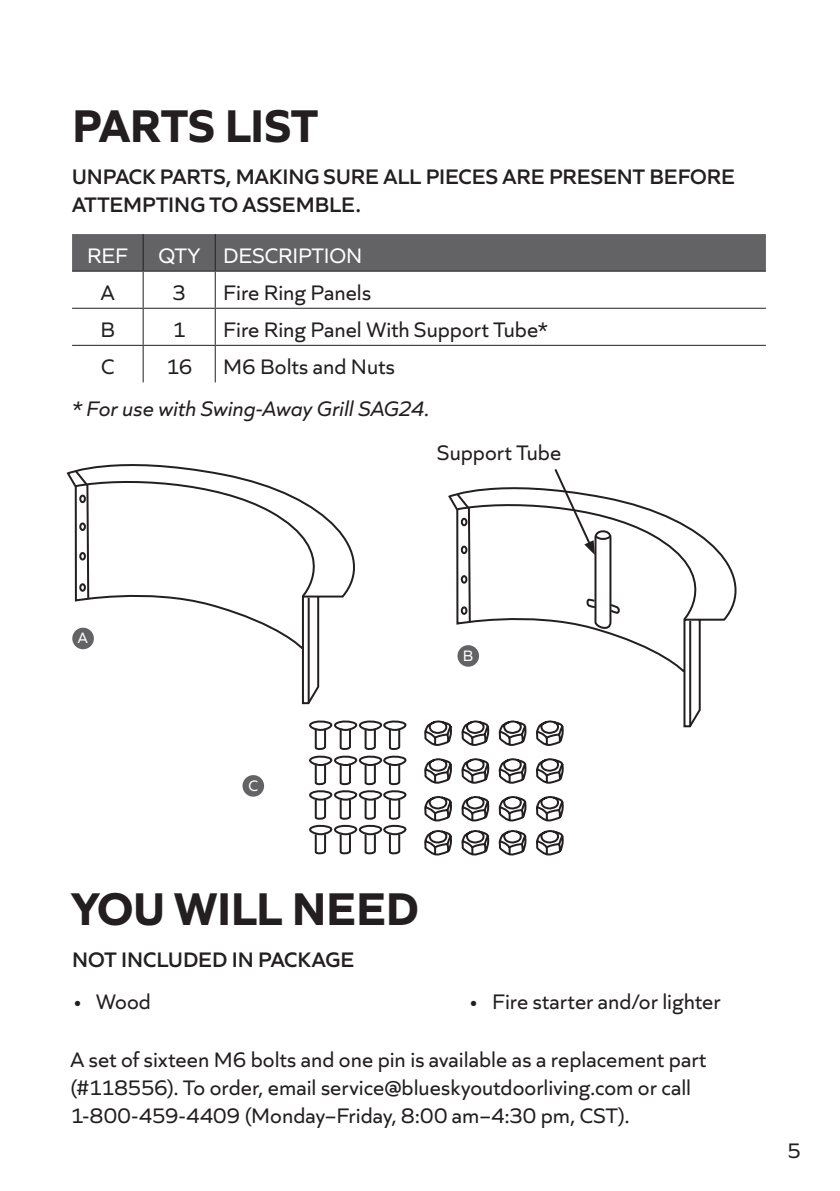
<style>
.page{position:relative;width:840px;height:1191px;background:#fff}
.page>*{position:absolute;margin:0;border:0;box-sizing:border-box;transform-origin:0 0}
.t1{font:700 48px "Quiet Sans";letter-spacing:-.005em;color:#231f20}
.t2{font:22px/28px "Quiet Sans";letter-spacing:.005em;color:#231f20}
.t3{font:600 22px/28px "Quiet Sans";color:#231f20}
.t4{font:italic 22px "Quiet Sans";color:#231f20}
.t5{font:22px "Quiet Sans";color:#fff}
.t6{font:15.8px "Quiet Sans";color:#fff}
</style>
<div class="page">
<div style="left:72px;top:234px;width:693px;height:37px;background:#636366"></div>
<hr style="left:142px;top:234px;width:2px;height:37px;background:#231f20">
<hr style="left:214px;top:234px;width:2px;height:37px;background:#231f20">
<hr style="left:72px;top:271px;width:71px;height:1px;background:#231f20">
<hr style="left:143px;top:271px;width:72px;height:1px;background:#231f20">
<hr style="left:142px;top:272px;width:2px;height:36px;background:#231f20">
<hr style="left:215px;top:271px;width:550px;height:1px;background:#231f20">
<hr style="left:214px;top:272px;width:2px;height:36px;background:#231f20">
<hr style="left:72px;top:308px;width:71px;height:1px;background:#231f20">
<hr style="left:143px;top:308px;width:72px;height:1px;background:#231f20">
<hr style="left:142px;top:309px;width:2px;height:36px;background:#231f20">
<hr style="left:215px;top:308px;width:550px;height:1px;background:#231f20">
<hr style="left:214px;top:309px;width:2px;height:36px;background:#231f20">
<hr style="left:72px;top:345px;width:71px;height:1px;background:#231f20">
<hr style="left:143px;top:345px;width:72px;height:1px;background:#231f20">
<hr style="left:142px;top:346px;width:2px;height:36px;background:#231f20">
<hr style="left:215px;top:345px;width:550px;height:1px;background:#231f20">
<hr style="left:214px;top:346px;width:2px;height:36px;background:#231f20">
<svg style="left:66px;top:464px;width:289px;height:241px"></svg>
<svg style="left:73px;top:468px;width:272px;height:133px"></svg>
<div style="left:79px;top:583px;width:7px;height:9px;border:2px solid #231f20;border-radius:50%"></div>
<div style="left:79px;top:552px;width:7px;height:8px;border:2px solid #231f20;border-radius:50%"></div>
<div style="left:79px;top:522px;width:7px;height:9px;border:2px solid #231f20;border-radius:50%"></div>
<div style="left:79px;top:494px;width:7px;height:9px;border:2px solid #231f20;border-radius:50%"></div>
<hr style="left:307px;top:598px;width:2px;height:105px;background:#231f20">
<svg style="left:448px;top:494px;width:289px;height:234px"></svg>
<hr style="left:688px;top:621px;width:2px;height:105px;background:#231f20">
<svg style="left:454px;top:469px;width:272px;height:163px"></svg>
<div style="left:242px;top:775px;width:22px;height:21px;background:#636366;border-radius:50%"></div>
<svg style="left:309px;top:720px;width:98px;height:99px"></svg>
<svg style="left:309px;top:825px;width:98px;height:29px"></svg>
<svg style="left:424px;top:719px;width:141px;height:103px"></svg>
<svg style="left:424px;top:830px;width:140px;height:26px"></svg>
<h1 class="t1" style="left:72px;top:88px;width:247px">PARTS LIST</h1>
<p class="t3" style="left:72px;top:161px;width:664px">UNPACK PARTS, MAKING SURE ALL PIECES ARE PRESENT BEFORE<br>ATTEMPTING TO ASSEMBLE.</p>
<p class="t5" style="left:87px;top:239px;width:42px">REF</p>
<p class="t5" style="left:158px;top:239px;width:205px">QTY DESCRIPTION</p>
<p class="t2" style="left:101px;top:277px;width:15px">A</p>
<p class="t2" style="left:172px;top:277px;width:15px">3</p>
<p class="t2" style="left:223px;top:277px;width:149px">Fire Ring Panels</p>
<p class="t2" style="left:100px;top:314px;width:16px">B</p>
<p class="t2" style="left:172px;top:314px;width:15px">1</p>
<p class="t2" style="left:223px;top:314px;width:326px">Fire Ring Panel With Support Tube*</p>
<p class="t2" style="left:101px;top:351px;width:15px">C</p>
<p class="t2" style="left:166px;top:351px;width:28px">16</p>
<p class="t2" style="left:223px;top:351px;width:173px">M6 Bolts and Nuts</p>
<p class="t4" style="left:72px;top:393px;width:359px">* For use with Swing-Away Grill SAG24.</p>
<p class="t2" style="left:437px;top:437px;width:125px">Support Tube</p>
<p class="t6" style="left:78px;top:626px;width:11px">A</p>
<p class="t6" style="left:248px;top:774px;width:11px">C</p>
<p class="t6" style="left:462px;top:644px;width:12px">B</p>
<h1 class="t1" style="left:72px;top:871px;width:348px">YOU WILL NEED</h1>
<p class="t3" style="left:72px;top:943px;width:283px">NOT INCLUDED IN PACKAGE</p>
<p class="t2" style="left:72px;top:985px;width:80px">• Wood</p>
<p class="t2" style="left:468px;top:986px;width:254px">• Fire starter and/or lighter</p>
<p class="t2" style="left:70px;top:1044px;width:637px">A set of sixteen M6 bolts and one pin is available as a replacement part (#118556). To order, email service@blueskyoutdoorliving.com or call<br>1-800-459-4409 (Monday–Friday, 8:00 am–4:30 pm, CST).</p>
<p class="t2" style="left:787px;top:1135px;width:15px">5</p>
</div>
